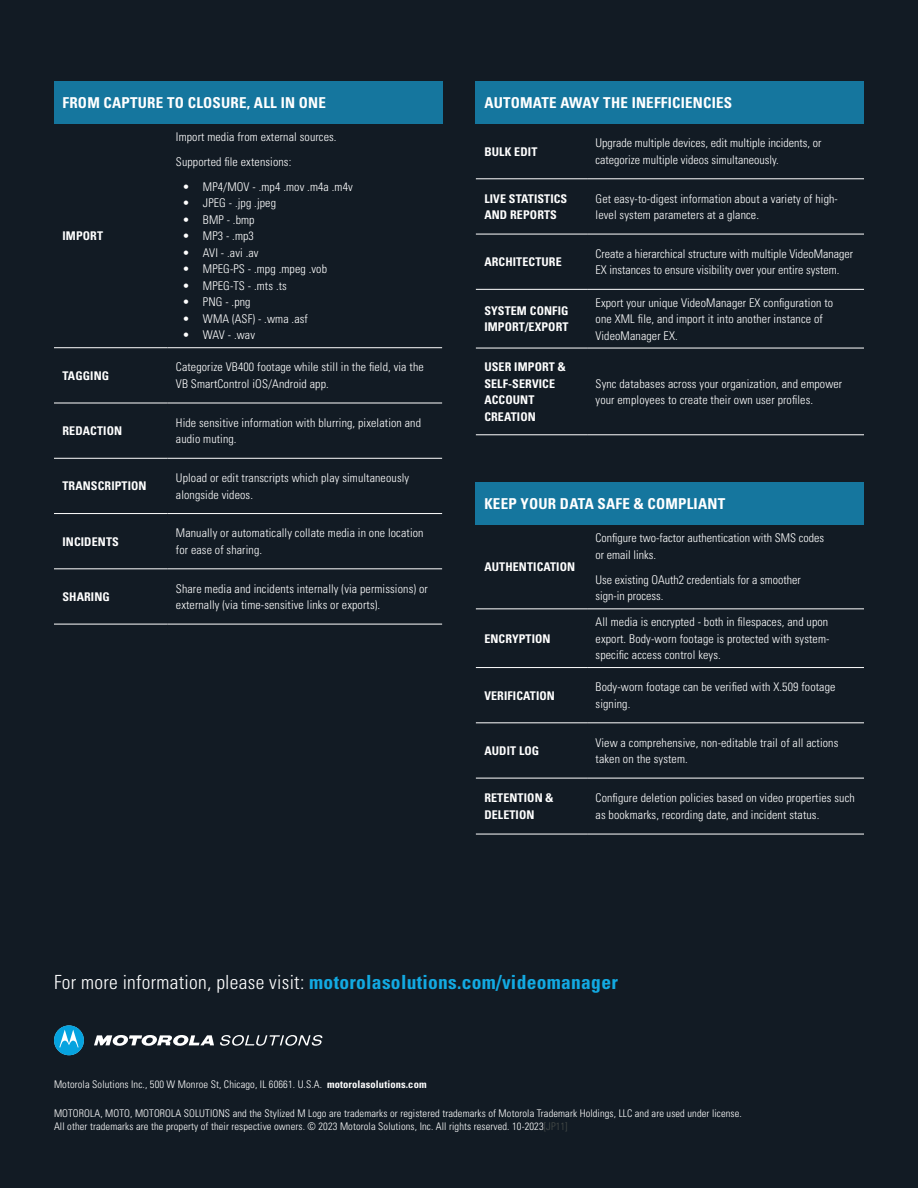
<style>
.page{position:relative;width:918px;height:1188px;background:#121b24}
.page>*{position:absolute;margin:0;border:0;box-sizing:border-box;transform-origin:0 0}
.t1{font:700 condensed 19.5px "Univers LT Std";letter-spacing:.015em;color:#13aae2}
.t2{font:700 condensed 15px "Univers LT Std";letter-spacing:.015em;color:#fff}
.t3{font:300 condensed 12px/16.5px "Univers LT Std";letter-spacing:.01em;color:#fff}
.t4{font:700 condensed 12px/16.5px "Univers LT Std";letter-spacing:.01em;color:#fff}
.t5{font:300 condensed 10.5px/12.6px "Univers LT Std";letter-spacing:.01em;color:#fff}
.s1{font-weight:300;color:#fff}
.s2{font-weight:700}
.s3{color:#484d4a}
</style>
<div class="page">
<div style="left:476px;top:482px;width:388px;height:43px;background:#15769e"></div>
<hr style="left:476px;top:609px;width:111px;height:1px;background:#fff">
<hr style="left:587px;top:609px;width:277px;height:1px;background:#fff">
<hr style="left:476px;top:667px;width:111px;height:1px;background:#fff">
<hr style="left:587px;top:667px;width:277px;height:1px;background:#fff">
<hr style="left:476px;top:723px;width:111px;height:1px;background:#fff">
<hr style="left:587px;top:723px;width:277px;height:1px;background:#fff">
<hr style="left:476px;top:778px;width:111px;height:1px;background:#fff">
<hr style="left:587px;top:778px;width:277px;height:1px;background:#fff">
<hr style="left:476px;top:834px;width:111px;height:1px;background:#fff">
<hr style="left:587px;top:834px;width:277px;height:1px;background:#fff">
<div style="left:476px;top:81px;width:388px;height:43px;background:#15769e"></div>
<hr style="left:476px;top:179px;width:111px;height:1px;background:#fff">
<hr style="left:587px;top:179px;width:277px;height:1px;background:#fff">
<hr style="left:476px;top:234px;width:111px;height:1px;background:#fff">
<hr style="left:587px;top:234px;width:277px;height:1px;background:#fff">
<hr style="left:476px;top:289px;width:111px;height:1px;background:#fff">
<hr style="left:587px;top:289px;width:277px;height:1px;background:#fff">
<hr style="left:476px;top:348px;width:111px;height:1px;background:#fff">
<hr style="left:587px;top:348px;width:277px;height:1px;background:#fff">
<hr style="left:476px;top:435px;width:111px;height:1px;background:#fff">
<hr style="left:587px;top:435px;width:277px;height:1px;background:#fff">
<svg style="left:94px;top:1035px;width:120px;height:11px"></svg>
<svg style="left:54px;top:1025px;width:30px;height:30px"></svg>
<svg style="left:220px;top:1035px;width:102px;height:11px"></svg>
<div style="left:54px;top:81px;width:388px;height:43px;background:#15769e"></div>
<hr style="left:54px;top:347px;width:113px;height:1px;background:#fff">
<hr style="left:167px;top:347px;width:275px;height:1px;background:#fff">
<hr style="left:54px;top:403px;width:113px;height:1px;background:#fff">
<hr style="left:167px;top:403px;width:275px;height:1px;background:#fff">
<hr style="left:54px;top:458px;width:113px;height:1px;background:#fff">
<hr style="left:167px;top:458px;width:275px;height:1px;background:#fff">
<hr style="left:54px;top:513px;width:113px;height:1px;background:#fff">
<hr style="left:167px;top:513px;width:275px;height:1px;background:#fff">
<hr style="left:54px;top:569px;width:113px;height:1px;background:#fff">
<hr style="left:167px;top:569px;width:275px;height:1px;background:#fff">
<hr style="left:54px;top:624px;width:113px;height:1px;background:#fff">
<hr style="left:167px;top:624px;width:275px;height:1px;background:#fff">
<p class="t2" style="left:63px;top:93px;width:265px">FROM CAPTURE TO CLOSURE, ALL IN ONE</p>
<p class="t4" style="left:63px;top:227px;width:42px">IMPORT</p>
<p class="t3" style="left:176px;top:124px;width:162px;line-height:25px">Import media from external sources.<br>Supported file extensions:</p>
<p class="t3" style="left:183px;top:178px;width:172px">• MP4/MOV - .mp4 .mov .m4a .m4v</p>
<p class="t3" style="left:183px;top:195px;width:95px">• JPEG - .jpg .jpeg</p>
<p class="t3" style="left:183px;top:211px;width:73px">• BMP - .bmp</p>
<p class="t3" style="left:183px;top:228px;width:73px">• MP3 - .mp3</p>
<p class="t3" style="left:183px;top:244px;width:78px">• AVI - .avi .av</p>
<p class="t3" style="left:183px;top:261px;width:146px">• MPEG-PS - .mpg .mpeg .vob</p>
<p class="t3" style="left:183px;top:277px;width:106px">• MPEG-TS - .mts .ts</p>
<p class="t3" style="left:183px;top:294px;width:69px">• PNG - .png</p>
<p class="t3" style="left:183px;top:310px;width:127px">• WMA (ASF) - .wma .asf</p>
<p class="t3" style="left:183px;top:327px;width:74px">• WAV - .wav</p>
<p class="t4" style="left:62px;top:367px;width:48px">TAGGING</p>
<p class="t3" style="left:176px;top:359px;width:249px">Categorize VB400 footage while still in the field, via the<br>VB SmartControl iOS/Android app.</p>
<p class="t4" style="left:62px;top:422px;width:61px">REDACTION</p>
<p class="t3" style="left:176px;top:414px;width:247px">Hide sensitive information with blurring, pixelation and audio muting.</p>
<p class="t4" style="left:62px;top:478px;width:86px">TRANSCRIPTION</p>
<p class="t3" style="left:176px;top:470px;width:235px">Upload or edit transcripts which play simultaneously alongside videos.</p>
<p class="t4" style="left:62px;top:533px;width:58px">INCIDENTS</p>
<p class="t3" style="left:176px;top:525px;width:249px">Manually or automatically collate media in one location for ease of sharing.</p>
<p class="t4" style="left:62px;top:588px;width:49px">SHARING</p>
<p class="t3" style="left:176px;top:580px;width:253px">Share media and incidents internally (via permissions) or externally (via time-sensitive links or exports).</p>
<p class="t2" style="left:484px;top:93px;width:249px">AUTOMATE AWAY THE INEFFICIENCIES</p>
<p class="t4" style="left:484px;top:143px;width:54px">BULK EDIT</p>
<p class="t3" style="left:596px;top:135px;width:227px">Upgrade multiple devices, edit multiple incidents, or categorize multiple videos simultaneously.</p>
<p class="t4" style="left:484px;top:190px;width:84px">LIVE STATISTICS<br>AND REPORTS</p>
<p class="t3" style="left:596px;top:190px;width:244px">Get easy-to-digest information about a variety of high&shy;level system parameters at a glance.</p>
<p class="t4" style="left:484px;top:253px;width:79px">ARCHITECTURE</p>
<p class="t3" style="left:596px;top:245px;width:259px">Create a hierarchical structure with multiple VideoManager<br>EX instances to ensure visibility over your entire system.</p>
<p class="t4" style="left:484px;top:302px;width:86px">SYSTEM CONFIG<br>IMPORT/EXPORT</p>
<p class="t3" style="left:596px;top:294px;width:239px">Export your unique VideoManager EX configuration to one XML file, and import it into another instance of<br>VideoManager EX.</p>
<p class="t4" style="left:484px;top:358px;width:83px">USER IMPORT &amp;<br>SELF-SERVICE<br>ACCOUNT<br>CREATION</p>
<p class="t3" style="left:596px;top:375px;width:248px">Sync databases across your organization, and empower your employees to create their own user profiles.</p>
<p class="t2" style="left:484px;top:494px;width:242px">KEEP YOUR DATA SAFE &amp; COMPLIANT</p>
<p class="t4" style="left:484px;top:558px;width:92px">AUTHENTICATION</p>
<p class="t4" style="left:484px;top:630px;width:68px">ENCRYPTION</p>
<p class="t3" style="left:596px;top:530px;width:230px">Configure two-factor authentication with SMS codes or email links.</p>
<p class="t3" style="left:596px;top:571px;width:207px">Use existing OAuth2 credentials for a smoother sign-in process.</p>
<p class="t3" style="left:596px;top:614px;width:235px;text-align:justify">All media is encrypted - both in filespaces, and upon export. Body-worn footage is protected with system&shy;specific access control keys.</p>
<p class="t4" style="left:484px;top:687px;width:72px">VERIFICATION</p>
<p class="t3" style="left:596px;top:679px;width:241px">Body-worn footage can be verified with X.509 footage signing.</p>
<p class="t4" style="left:484px;top:742px;width:56px">AUDIT LOG</p>
<p class="t3" style="left:596px;top:734px;width:244px">View a comprehensive, non-editable trail of all actions taken on the system.</p>
<p class="t4" style="left:484px;top:790px;width:71px">RETENTION &amp;<br>DELETION</p>
<p class="t3" style="left:596px;top:790px;width:261px">Configure deletion policies based on video properties such as bookmarks, recording date, and incident status.</p>
<h1 class="t1" style="left:54px;top:970px;width:565px"><span class="s1">For more information, please visit:</span> motorolasolutions.com/videomanager</h1>
<p class="t5" style="left:54px;top:1078px;width:374px">Motorola Solutions Inc., 500 W Monroe St, Chicago, IL 60661. U.S.A. <span class="s2">motorolasolutions.com</span></p>
<p class="t5" style="left:54px;top:1107px;width:689px">MOTOROLA, MOTO, MOTOROLA SOLUTIONS and the Stylized M Logo are trademarks or registered trademarks of Motorola Trademark Holdings, LLC and are used under license.<br>All other trademarks are the property of their respective owners. © 2023 Motorola Solutions, Inc. All rights reserved. 10-2023<span class="s3">[JP11]</span></p>
</div>
